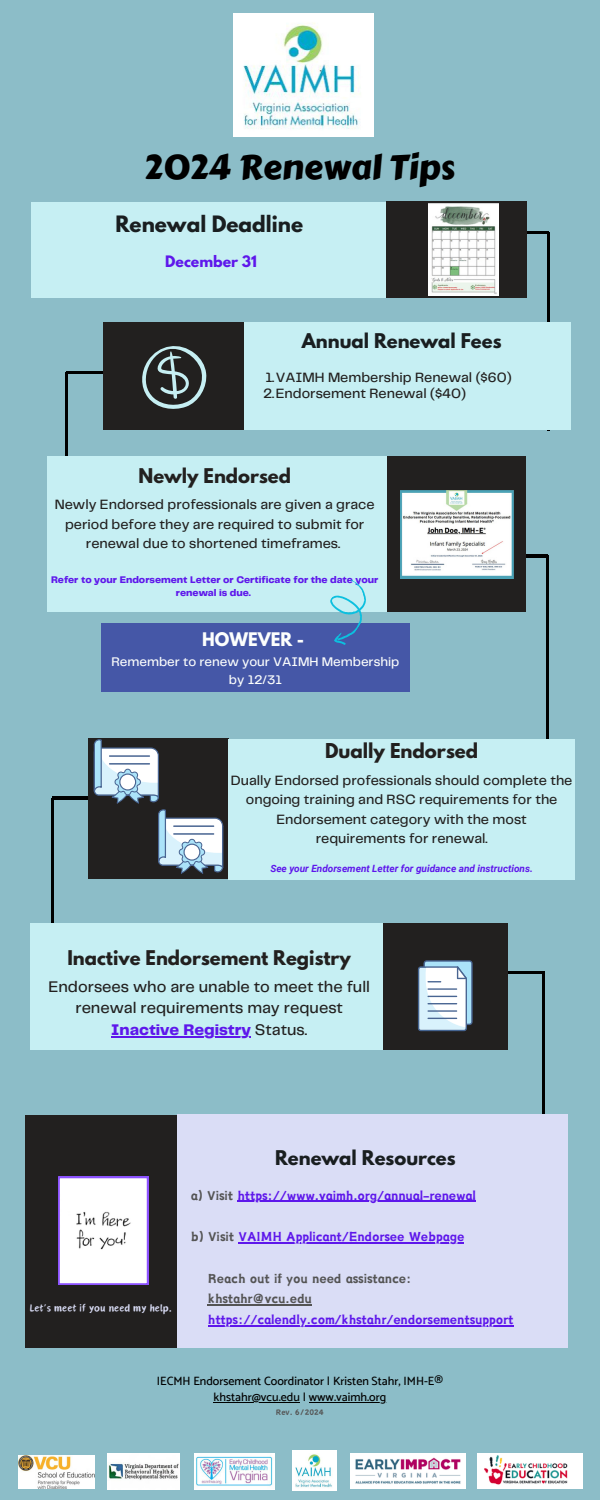
<style>
.page{position:relative;width:600px;height:1500px;background:#8cbdc8}
.page>*{position:absolute;margin:0;border:0;box-sizing:border-box;transform-origin:0 0}
.t1{font:34px "Carter One";color:#000}
.t2{font:700 20px "League Spartan";color:#191e20}
.t3{font:700 18.2px "League Spartan";color:#22201f}
.t4{font:700 18px "League Spartan";color:#22201f}
.t5{font:700 18px "League Spartan";color:#191e20}
.t6{font:700 16.6px "League Spartan";color:#fcfefd}
.t7{font:500 16px/21.8px "Telegraf";color:#22201f;text-align:center}
.t8{font:800 16px "Telegraf";color:#5e17eb}
.t9{font:500 14px/19.5px "Telegraf";color:#22201f;text-align:center}
.t10{font:14px "Canva Joy Hei";color:#5e17eb}
.t11{font:14px "Canva Joy Hei";color:#545454}
.t12{font:700 14px "League Spartan";color:#5e17eb}
.t13{font:500 13px/18px "Telegraf";color:#fcfefd;text-align:center}
.t14{font:13px "Canva Oriental Brush";color:#daddf6}
.t15{font:500 12px "Catamaran";color:#000}
.t16{font:800 10px/13.5px "Telegraf";color:#5e17eb;text-align:center}
.t17{font:italic 700 10px "Roboto";color:#5e17eb}
.t18{font:10px "Canva Sword Like Dream";color:#545454}
.s1{font-weight:500;color:#22201f}
.s2{color:#545454}
</style>
<div class="page">
<hr style="left:548px;top:232px;width:2px;height:198px;background:#000">
<hr style="left:351px;top:232px;width:198px;height:2px;background:#000">
<hr style="left:66px;top:371px;width:223px;height:3px;background:#000">
<hr style="left:65px;top:372px;width:3px;height:224px;background:#000">
<hr style="left:546px;top:555px;width:3px;height:241px;background:#000">
<hr style="left:307px;top:555px;width:240px;height:2px;background:#000">
<div style="left:242px;top:322px;width:329px;height:108px;background:#c6eff3"></div>
<div style="left:103px;top:322px;width:141px;height:108px;background:#22201f"></div>
<div style="left:47px;top:456px;width:340px;height:156px;background:#c6eff3"></div>
<div style="left:387px;top:456px;width:139px;height:156px;background:#22201f"></div>
<img style="left:108px;top:1454px;width:72px;height:36px">
<img style="left:19px;top:1455px;width:75px;height:33px">
<img style="left:195px;top:1454px;width:80px;height:36px">
<img style="left:477px;top:1453px;width:105px;height:35px">
<img style="left:233px;top:13px;width:141px;height:123px">
<img style="left:293px;top:1451px;width:44px;height:40px">
<img style="left:351px;top:1454px;width:114px;height:35px">
<div style="left:32px;top:202px;width:355px;height:96px;background:#c6eff3"></div>
<div style="left:387px;top:201px;width:140px;height:97px;background:#22201f"></div>
<hr style="left:52px;top:797px;width:223px;height:2px;background:#000">
<hr style="left:51px;top:798px;width:3px;height:223px;background:#000">
<div style="left:88px;top:738px;width:140px;height:141px;background:#22201f"></div>
<div style="left:228px;top:739px;width:347px;height:140px;background:#c6eff3"></div>
<div style="left:101px;top:623px;width:309px;height:69px;background:#4557a7"></div>
<hr style="left:542px;top:971px;width:3px;height:241px;background:#000">
<hr style="left:303px;top:971px;width:240px;height:2px;background:#000">
<div style="left:31px;top:924px;width:355px;height:126px;background:#c6eff3"></div>
<div style="left:383px;top:924px;width:125px;height:126px;background:#22201f"></div>
<div style="left:177px;top:1114px;width:391px;height:234px;background:#daddf6"></div>
<div style="left:25px;top:1115px;width:152px;height:233px;background:#22201f"></div>
<svg style="left:330px;top:579px;width:36px;height:66px"></svg>
<svg style="left:58px;top:1177px;width:90px;height:108px;background:#f2eff8"></svg>
<img style="left:428px;top:204px;width:71px;height:91px">
<svg style="left:142px;top:346px;width:65px;height:63px"></svg>
<img style="left:400px;top:490px;width:114px;height:88px">
<svg style="left:94px;top:739px;width:129px;height:135px"></svg>
<svg style="left:418px;top:960px;width:55px;height:71px;background:#c3d5e2"></svg>
<hr style="left:238px;top:1201px;width:238px;height:1px;background:#5e17eb">
<hr style="left:238px;top:1242px;width:226px;height:1px;background:#5e17eb">
<hr style="left:208px;top:1304px;width:104px;height:2px;background:#545454">
<hr style="left:208px;top:1325px;width:305px;height:1px;background:#5e17eb">
<hr style="left:214px;top:1402px;width:86px;height:1px;background:#000">
<hr style="left:309px;top:1402px;width:77px;height:1px;background:#000">
<hr style="left:111px;top:1037px;width:140px;height:1px;background:#5e17eb">
<p class="t1" style="left:144px;top:141px;width:312px">2024 Renewal Tips</p>
<h6 class="t2" style="left:115px;top:214px;width:189px">Renewal Deadline</h6>
<p class="t12" style="left:165px;top:254px;width:93px">December 31</p>
<h3 class="t5" style="left:302px;top:332px;width:201px">Annual Renewal Fees</h3>
<h4 class="t9" style="left:265px;top:368px;width:248px">1.VAIMH Membership Renewal ($60)</h4>
<p class="t9" style="left:263px;top:385px;width:205px">2.Endorsement Renewal ($40)</p>
<p class="t4" style="left:138px;top:467px;width:154px">Newly Endorsed</p>
<p class="t9" style="left:55px;top:496px;width:321px">Newly Endorsed professionals are given a grace period before they are required to submit for renewal due to shortened timeframes.</p>
<p class="t16" style="left:51px;top:573px;width:329px">Refer to your Endorsement Letter or Certificate for the date your renewal is due.</p>
<p class="t6" style="left:202px;top:631px;width:103px">HOWEVER -</p>
<p class="t13" style="left:111px;top:653px;width:290px">Remember to renew your VAIMH Membership by 12/31</p>
<h6 class="t3" style="left:325px;top:742px;width:155px">Dually Endorsed</h6>
<p class="t9" style="left:231px;top:771px;width:343px">Dually Endorsed professionals should complete the ongoing training and RSC requirements for the Endorsement category with the most requirements for renewal.</p>
<p class="t17" style="left:270px;top:862px;width:264px">See your Endorsement Letter for guidance and instructions.</p>
<p class="t4" style="left:67px;top:949px;width:285px">Inactive Endorsement Registry</p>
<p class="t7" style="left:48px;top:976px;width:323px">Endorsees who are unable to meet the full renewal requirements may request</p>
<p class="t8" style="left:111px;top:1023px;width:198px">Inactive Registry <span class="s1">Status.</span></p>
<p class="t14" style="left:29px;top:1302px;width:144px">Let’s meet if you need my help.</p>
<p class="t5" style="left:275px;top:1149px;width:182px">Renewal Resources</p>
<h5 class="t10" style="left:191px;top:1189px;width:287px"><span class="s2">a) Visit</span> https://www.vaimh.org/annual-renewal</h5>
<p class="t10" style="left:191px;top:1230px;width:275px"><span class="s2">b) Visit</span> VAIMH Applicant/Endorsee Webpage</p>
<p class="t11" style="left:208px;top:1271px;width:205px">Reach out if you need assistance:</p>
<h3 class="t11" style="left:208px;top:1292px;width:106px">khstahr@vcu.edu</h3>
<h5 class="t10" style="left:208px;top:1313px;width:307px">https://calendly.com/khstahr/endorsementsupport</h5>
<h3 class="t15" style="left:157px;top:1373px;width:288px">IECMH Endorsement Coordinator | Kristen Stahr, IMH-E®</h3>
<h6 class="t15" style="left:214px;top:1390px;width:174px">khstahr@vcu.edu | www.vaimh.org</h6>
<h6 class="t18" style="left:276px;top:1408px;width:50px">Rev. 6/2024</h6>
</div>
